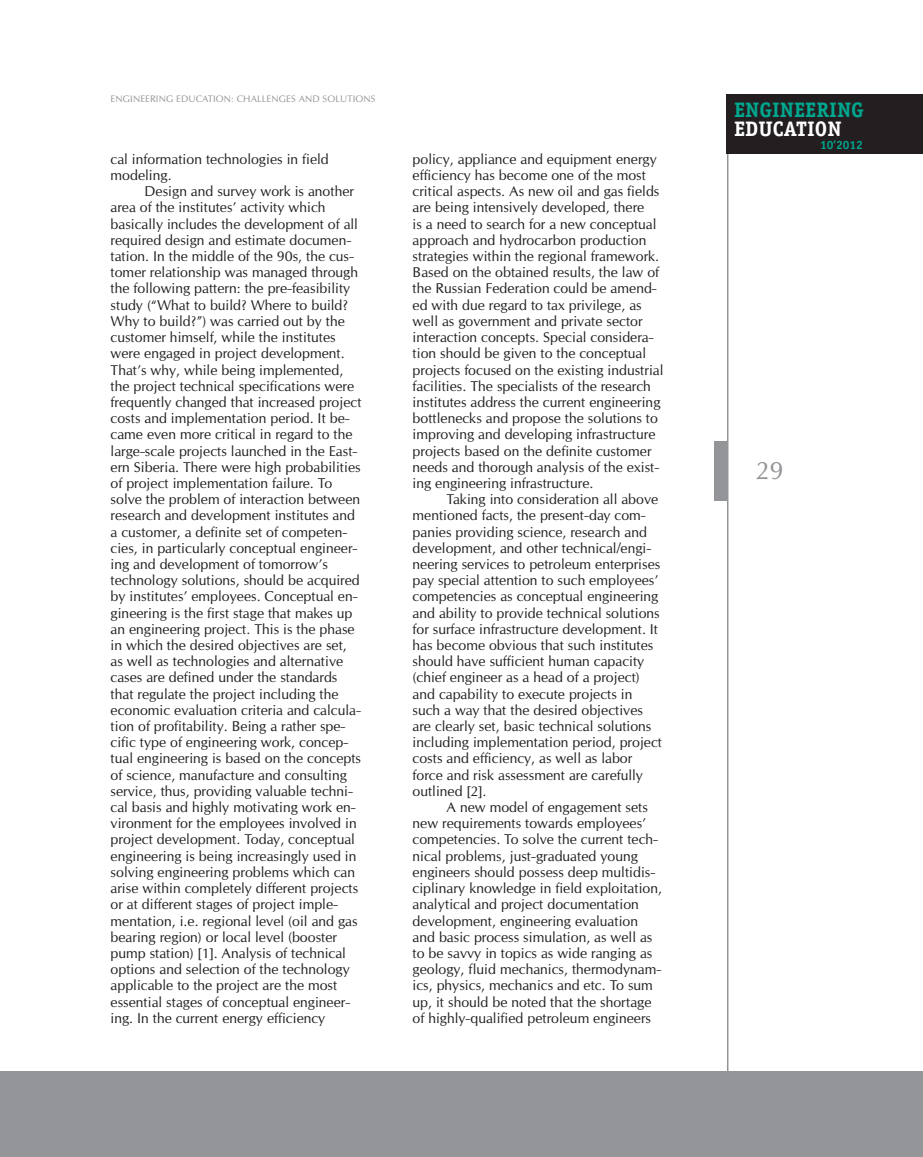
<style>
.page{position:relative;width:923px;height:1157px;background:#fff}
.page>*{position:absolute;margin:0;border:0;box-sizing:border-box;transform-origin:0 0}
.t1{font:24px "Opium New";color:#939598}
.t2{font:700 21px "Officina Serif C";color:#00a78f}
.t3{font:700 21px "Officina Serif C";color:#fff}
.t4{font:13.5px/16.2px "Opium New";color:#231f20}
.t5{font:700 12px "Officina Sans C";color:#00a78f}
.t6{font:9px "Opium New";letter-spacing:.01em;color:#939598}
</style>
<div class="page">
<div style="left:0;top:1071px;width:26px;height:86px;background:#939598"></div>
<hr style="left:727px;top:95px;width:1px;height:1036px;background:#939598">
<div style="left:727px;top:95px;width:196px;height:59px;background:#231f20"></div>
<div style="left:714px;top:441px;width:13px;height:59px;background:#939598"></div>
<div style="left:26px;top:1071px;width:897px;height:86px;background:#939598"></div>
<p class="t6" style="left:111px;top:93px;width:12px">ENGIN</p>
<p class="t6" style="left:140px;top:93px;width:17px">EERING</p>
<p class="t6" style="left:176px;top:93px;width:12px">EDUCATION</p>
<p class="t6" style="left:231px;top:93px;width:76px">: CHALLENG ES AND</p>
<p class="t6" style="left:322px;top:93px;width:7px">SOLUTIONS</p>
<p class="t4" style="left:111px;top:151px;width:220px">cal information technologies in field modeling.</p>
<p class="t4" style="left:111px;top:183px;width:252px;text-indent:34px">Design and survey work is another area of the institutes’ activity which basically includes the development of all required design and estimate documen&shy;tation. I n the middle of the 90s, the cus&shy;tomer relationship was managed through the following pattern: the pre-feasibility study (“What to build? Where to build?<br>Why to build?”) was carried out by the customer himself, while the institutes were engaged in project development.<br>That’s why, while being implemented, the project technical specifications were frequently changed that increased project costs and implementation period. It be&shy;came even more critical in regard to the large-scale projects launched in the East&shy;ern Siberia. There were high probabilities of project implementation failure. To solve the problem of interaction between research and development institutes and a customer, a definite set of competen&shy;cies, in particularly conceptual engineer&shy;ing and development of tomorrow’s technology solutions, should be acquired by institutes’ employees. Conceptual en&shy;gineering is the first stage that makes up an engineering project. This is the phase in which the desired objectives are set, as well as technologies and alternative cases are defined under the standards that regulate the project including the economic evaluation criteria and calcula&shy;tion of profitability. Being a rather spe&shy;cific type of engineering work, concep&shy;tual engineering is based on the concepts of science, manufacture and consulting service, thus, providing valuable techni&shy;cal basis and highly motivating work en&shy;vironment for the employees involved in project development. Today, conceptual engineering is being increasingly used in solving engineering problems which can arise within completely different projects or at different stages of project imple&shy;mentation, i.e. regional level (oil and gas bearing region) or local level (booster pump station) [1]. Analysis of technical options and selection of the technology applicable to the project are the most essential stages of conceptual engineer&shy;ing. I n the current energy efficiency</p>
<p class="t4" style="left:412px;top:151px;width:252px">policy, appliance and equipment energy efficiency has become one of the most critical aspects. As new oil and gas fields are being intensively developed, there<br>is a need to search for a new conceptual approach and hydrocarbon production strategies within the regional framework.<br>Based on the obtained results, the law of the Russian Federation could be amend&shy;ed with due regard to tax privilege, as well as government and private sector interaction concepts. Special considera&shy;tion should be given to the conceptual projects focused on the existing industrial facilities. The specialists of the research institutes address the current engineering bottlenecks and propose the solutions to improving and developing infrastructure projects based on the definite customer needs and thorough analysis of the exist&shy;ing engineering infrastructure.</p>
<p class="t4" style="left:412px;top:491px;width:251px;text-indent:34px">Taking into consideration all above mentioned facts, the present-day com&shy;panies providing science, research and development, and other technical/engi&shy;neering services to petroleum enterprises pay special attention to such employees’ competencies as conceptual engineering and ability to provide technical solutions for surface infrastructure development. It has become obvious that such institutes should have sufficient human capacity (chief engineer as a head of a project) and capability to execute projects in such a way that the desired objectives are clearly set, basic technical solutions including implementation period, project costs and efficiency, as well as labor force and risk assessment are carefully outlined [2].</p>
<p class="t4" style="left:412px;top:799px;width:251px;text-indent:34px">A new model of engagement sets new requirements towards employees’ competencies. To solve the current tech&shy;nical problems, just-graduated young engineers should possess deep multidis&shy;ciplinary knowledge in field exploitation, analytical and project documentation development, engineering evaluation and basic process simulation, as well as to be savvy in topics as wide ranging as geology, fluid mechanics, thermodynam&shy;ics, physics, mechanics and etc. To sum up, it should be noted that the shortage of highly-qualified petroleum engineers</p>
<h2 class="t2" style="left:734px;top:98px;width:131px">ENGINEERING</h2>
<h2 class="t3" style="left:734px;top:117px;width:109px">EDUCATION</h2>
<p class="t5" style="left:820px;top:138px;width:44px">10’2012</p>
<h1 class="t1" style="left:755px;top:455px;width:30px">29</h1>
</div>
